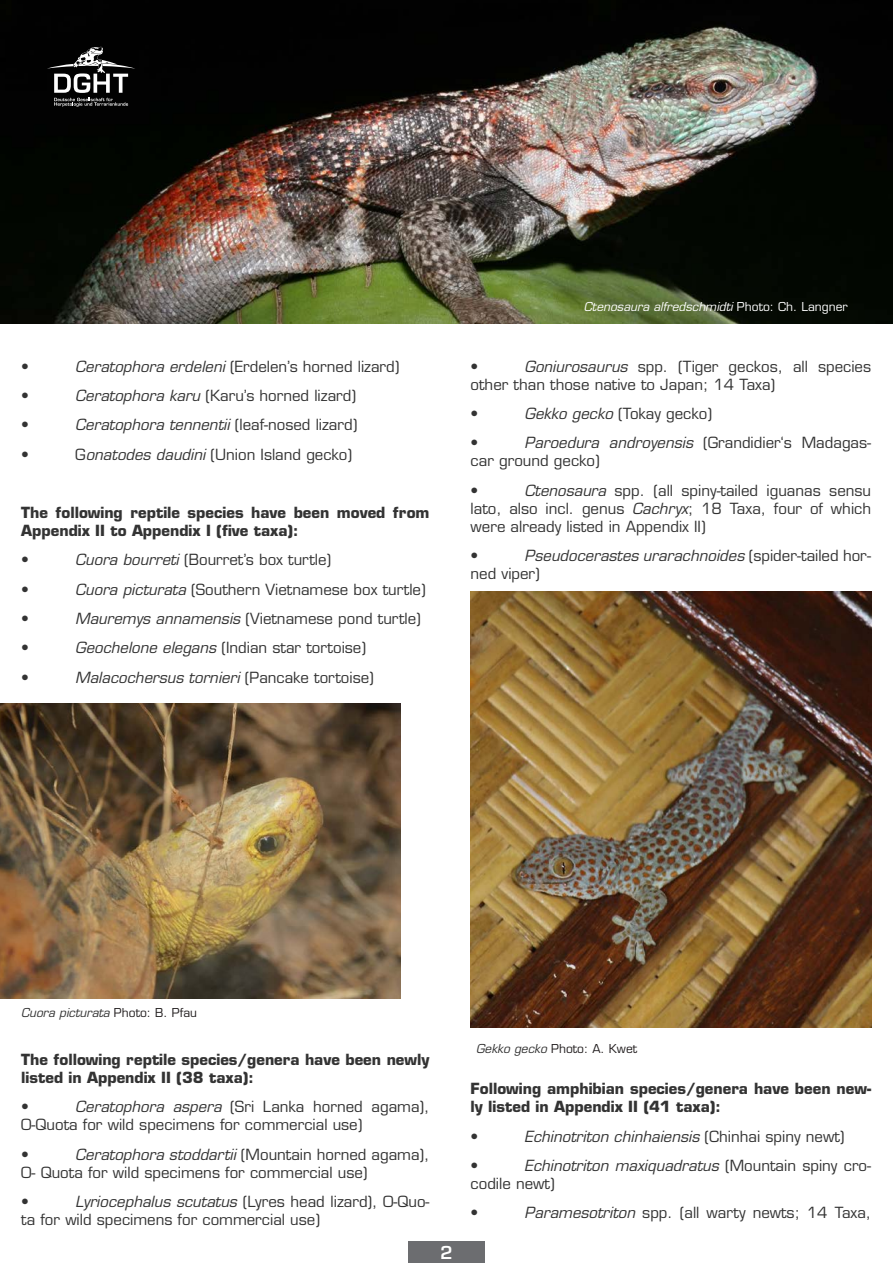
<style>
.page{position:relative;width:893px;height:1263px;background:#fff}
.page>*{position:absolute;margin:0;border:0;box-sizing:border-box;transform-origin:0 0}
.t1{font:600 18px "Eurostile LT Pro";color:#fff}
.t2{font:15px/18px "Eurostile LT";color:#333}
.t3{font:700 15px/18px "Eurostile LT";color:#333}
.t4{font:italic 15px/18px "Eurostile LT";color:#333}
.t5{font:italic 12px "Eurostile LT";color:#fff}
.t6{font:italic 12px "Eurostile LT";color:#333}
.t7{font:12px "Eurostile LT";color:#231f20}
.s1{font-style:italic}
.s2{font-style:normal}
.s3{font-style:normal;color:#231f20}
.s4{font-style:italic;color:#333}
</style>
<div class="page">
<img style="left:0;top:0;width:893px;height:323px">
<div style="left:408px;top:1242px;width:77px;height:21px;background:#6c6d70"></div>
<img style="left:471px;top:592px;width:400px;height:436px">
<img style="left:0;top:704px;width:400px;height:295px">
<svg style="left:47px;top:47px;width:88px;height:60px;background:#3c3c3c"></svg>
<p class="t2" style="left:21px;top:358px;width:9px">•</p>
<p class="t2" style="left:75px;top:358px;width:326px"><span class="s1">Ceratophora erdeleni</span> (Erdelen’s horned lizard)</p>
<p class="t2" style="left:21px;top:387px;width:9px">•</p>
<p class="t2" style="left:75px;top:387px;width:282px"><span class="s1">Ceratophora karu</span> (Karu’s horned lizard)</p>
<p class="t2" style="left:21px;top:416px;width:9px">•</p>
<p class="t4" style="left:75px;top:416px;width:284px">Ceratophora tennentii <span class="s2">(leaf-nosed lizard)</span></p>
<p class="t2" style="left:21px;top:445px;width:9px">•</p>
<p class="t2" style="left:75px;top:445px;width:278px">G<span class="s1">onatodes daudini</span> (Union Island gecko)</p>
<p class="t3" style="left:21px;top:504px;width:410px">The following reptile species have been moved from<br>Appendix II to Appendix I (five taxa):</p>
<p class="t2" style="left:21px;top:551px;width:9px">•</p>
<p class="t2" style="left:75px;top:551px;width:258px"><span class="s1">Cuora bourreti</span> (Bourret’s box turtle)</p>
<p class="t2" style="left:21px;top:580px;width:9px">•</p>
<p class="t2" style="left:75px;top:580px;width:352px"><span class="s1">Cuora picturata</span> (Southern Vietnamese box turtle)</p>
<p class="t2" style="left:21px;top:610px;width:9px">•</p>
<p class="t2" style="left:75px;top:610px;width:347px"><span class="s1">Mauremys annamensis</span> (Vietnamese pond turtle)</p>
<p class="t2" style="left:21px;top:639px;width:9px">•</p>
<p class="t2" style="left:75px;top:639px;width:292px"><span class="s1">Geochelone elegans</span> (Indian star tortoise)</p>
<p class="t2" style="left:21px;top:668px;width:9px">•</p>
<p class="t4" style="left:75px;top:668px;width:300px">Malacochersus tornieri <span class="s2">(Pancake tortoise)</span></p>
<p class="t5" style="left:584px;top:300px;width:265px">Ctenosaura alfredschmidti <span class="s2">Photo: Ch. Langner</span></p>
<p class="t2" style="left:471px;top:358px;width:402px;text-indent:54px"><span class="s1">Goniurosaurus</span> spp. (Tiger geckos, all species other than those native to Japan; 14 Taxa)</p>
<p class="t2" style="left:471px;top:405px;width:9px">•</p>
<p class="t2" style="left:525px;top:405px;width:189px"><span class="s1">Gekko gecko</span> (Tokay gecko)</p>
<p class="t2" style="left:471px;top:434px;width:9px">•</p>
<p class="t2" style="left:471px;top:358px;width:9px">•</p>
<p class="t2" style="left:471px;top:434px;width:402px;text-indent:54px"><span class="s1">Paroedura androyensis</span> (Grandidier‘s Madagas&shy;car ground gecko)</p>
<p class="t2" style="left:471px;top:481px;width:9px">•</p>
<p class="t2" style="left:471px;top:481px;width:402px;text-align:justify;text-indent:54px"><span class="s1">Ctenosaura</span> spp. (all spiny-tailed iguanas sensu lato, also incl. genus <span class="s1">Cachryx</span>; 18 Taxa, four of which were already listed in Appendix II)</p>
<p class="t2" style="left:471px;top:547px;width:9px">•</p>
<p class="t4" style="left:471px;top:547px;width:402px;text-indent:54px">Pseudocerastes urarachnoides <span class="s2">(spider-tailed hor&shy;ned viper)</span></p>
<p class="t6" style="left:21px;top:1006px;width:177px">Cuora picturata <span class="s3">Photo: B. Pfau</span></p>
<p class="t3" style="left:21px;top:1050px;width:410px">The following reptile species/genera have been newly listed in Appendix II (38 taxa):</p>
<p class="t2" style="left:21px;top:1098px;width:9px">•</p>
<p class="t2" style="left:21px;top:1098px;width:410px;text-indent:54px"><span class="s1">Ceratophora aspera</span> (Sri Lanka horned agama),<br>0-Quota for wild specimens for commercial use)</p>
<p class="t2" style="left:21px;top:1145px;width:9px">•</p>
<p class="t2" style="left:21px;top:1145px;width:410px;text-indent:54px"><span class="s1">Ceratophora stoddartii</span> (Mountain horned agama),<br>0- Quota for wild specimens for commercial use)</p>
<p class="t2" style="left:21px;top:1192px;width:9px">•</p>
<p class="t2" style="left:21px;top:1192px;width:410px;text-indent:54px"><span class="s1">Lyriocephalus scutatus</span> (Lyres head lizard), 0-Quo&shy;ta for wild specimens for commercial use)</p>
<p class="t1" style="left:440px;top:1241px;width:14px">2</p>
<p class="t7" style="left:476px;top:1041px;width:162px"><span class="s4">Gekko gecko</span> Photo: A. Kwet</p>
<p class="t3" style="left:471px;top:1080px;width:402px">Following amphibian species/genera have been new&shy;ly listed in Appendix II (41 taxa):</p>
<p class="t2" style="left:471px;top:1127px;width:9px">•</p>
<p class="t4" style="left:525px;top:1127px;width:321px">Echinotriton chinhaiensis <span class="s2">(Chinhai spiny newt)</span></p>
<p class="t2" style="left:471px;top:1156px;width:9px">•</p>
<p class="t2" style="left:471px;top:1156px;width:402px;text-indent:54px"><span class="s1">Echinotriton maxiquadratus</span> (Mountain spiny cro&shy;codile newt)</p>
<p class="t2" style="left:471px;top:1204px;width:9px">•</p>
<p class="t2" style="left:525px;top:1204px;width:348px"><span class="s1">Paramesotriton</span> spp. (all warty newts; 14 Taxa,</p>
</div>
